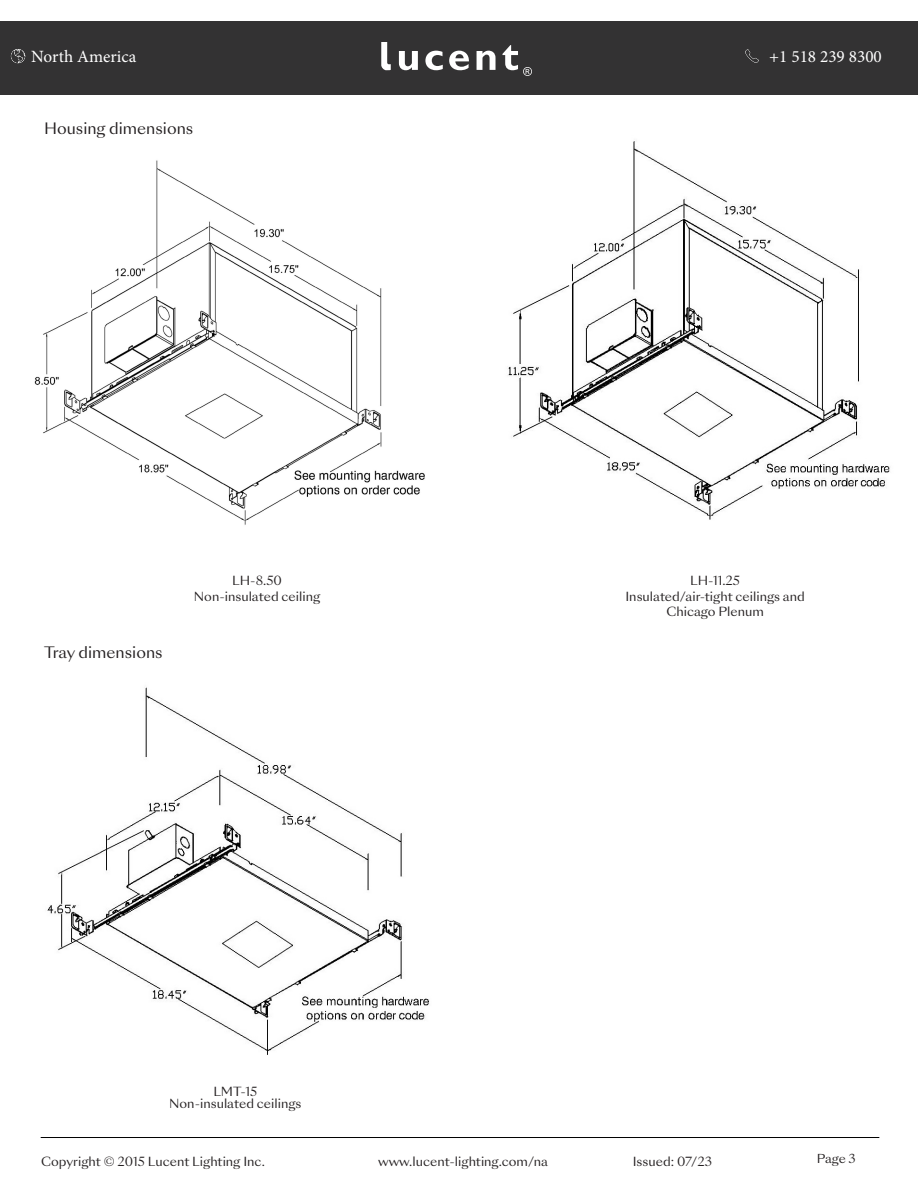
<style>
.page{position:relative;width:918px;height:1188px;background:#fff}
.page>*{position:absolute;margin:0;border:0;box-sizing:border-box;transform-origin:0 0}
.t1{font:17.25px "Minion Pro";color:#fff}
.t2{font:15.3px "Sang Bleu Sunrise";color:#231f20}
.bullet_point{font:12.15px/15.3px "Sang Bleu Sunrise";color:#231f20;text-align:center}
.t3{font:12px "Sang Bleu Sunrise";color:#231f20}
</style>
<div class="page">
<hr style="left:41px;top:1137px;width:838px;height:1px;background:#000">
<div style="left:0;top:21px;width:918px;height:74px;background:#333233"></div>
<svg style="left:399px;top:51px;width:19px;height:19px"></svg>
<svg style="left:425px;top:51px;width:18px;height:19px"></svg>
<svg style="left:449px;top:51px;width:20px;height:19px"></svg>
<svg style="left:477px;top:51px;width:19px;height:19px"></svg>
<svg style="left:381px;top:42px;width:10px;height:28px"></svg>
<svg style="left:502px;top:45px;width:30px;height:30px"></svg>
<img style="left:11px;top:49px;width:14px;height:14px">
<img style="left:745px;top:49px;width:14px;height:14px">
<img style="left:34px;top:160px;width:391px;height:365px">
<img style="left:47px;top:687px;width:382px;height:368px">
<img style="left:508px;top:141px;width:382px;height:379px">
<h1 class="t1" style="left:31px;top:45px;width:107px">North America</h1>
<h1 class="t1" style="left:769px;top:45px;width:114px">+1 518 239 8300</h1>
<p class="t2" style="left:44px;top:118px;width:151px">Housing dimensions</p>
<p class="t2" style="left:44px;top:642px;width:120px">Tray dimensions</p>
<p class="bullet_point" style="left:232px;top:574px;width:51px">LH-8.50</p>
<p class="bullet_point" style="left:194px;top:589px;width:128px">Non-insulated ceiling</p>
<p class="bullet_point" style="left:213px;top:1084px;width:45px">LMT-15</p>
<p class="bullet_point" style="left:169px;top:1096px;width:134px">Non-insulated ceilings</p>
<p class="bullet_point" style="left:690px;top:574px;width:52px">LH-11.25</p>
<p class="bullet_point" style="left:625px;top:589px;width:181px">Insulated/air-tight ceilings and<br>Chicago Plenum</p>
<p class="bullet_point" style="left:41px;top:1154px;width:225px">Copyright © 2015 Lucent Lighting Inc.</p>
<p class="bullet_point" style="left:378px;top:1154px;width:171px">www.lucent-lighting.com/na</p>
<p class="bullet_point" style="left:633px;top:1154px;width:81px">Issued: 07/23</p>
<p class="t3" style="left:817px;top:1151px;width:40px">Page 3</p>
</div>
